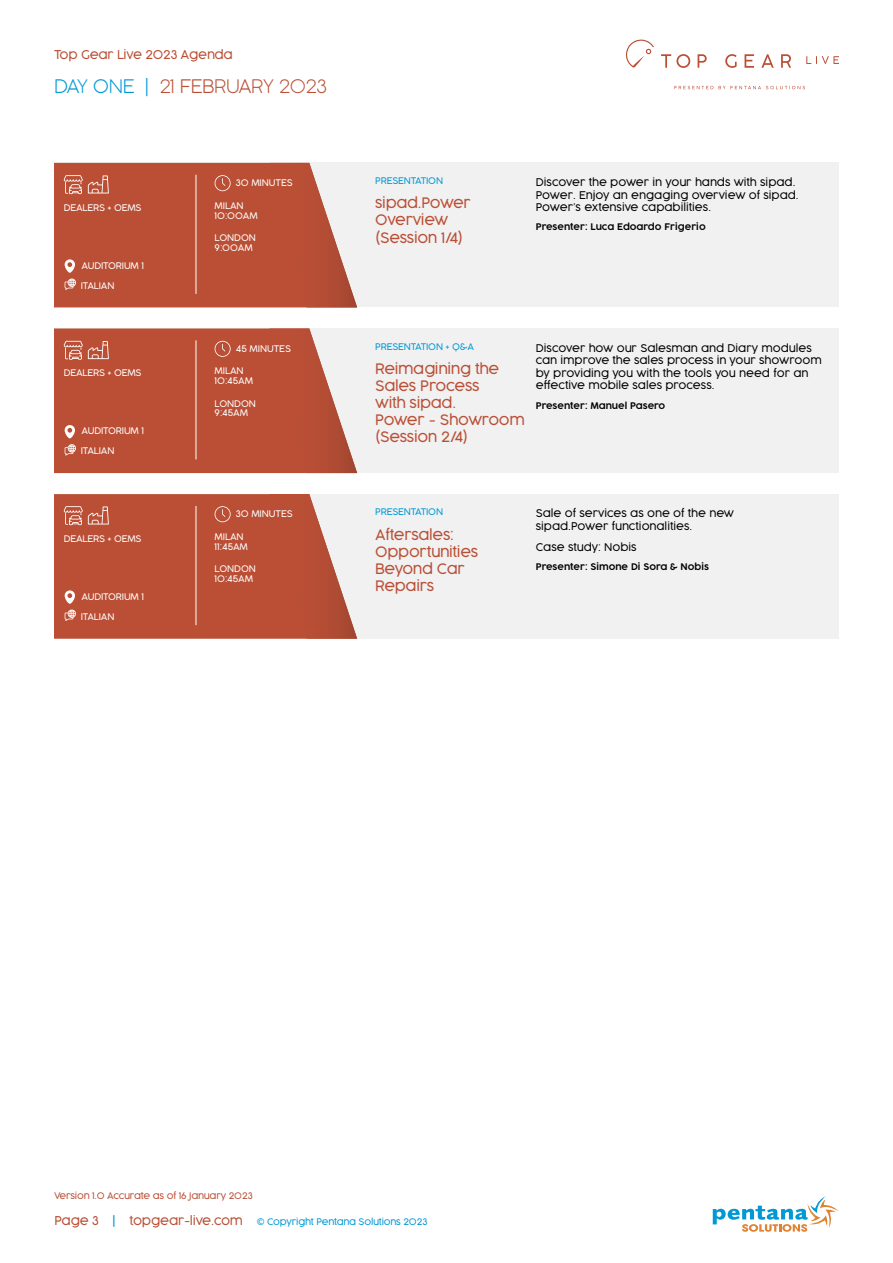
<style>
.page{position:relative;width:893px;height:1263px;background:#fff}
.page>*{position:absolute;margin:0;border:0;box-sizing:border-box;transform-origin:0 0}
.t1{font:200 18.45px "Cocogoose Pro";letter-spacing:-.02em;color:#ba4f35}
.t2{font:300 14.25px/17.1px "Cocogoose Pro";letter-spacing:-.02em;color:#ba4f35}
.t3{font:300 12px "Cocogoose Pro";letter-spacing:-.02em;color:#ba4f35}
.t4{font:300 10.5px/12.6px "Cocogoose Pro";color:#000}
.t5{font:300 9px/9.8px "Cocogoose Pro";letter-spacing:-.02em;color:#fff}
.t6{font:300 9px "Cocogoose Pro";letter-spacing:-.02em;color:#0099d6}
.t7{font:300 9px "Cocogoose Pro";color:#000}
.t8{font:300 9px "Cocogoose Pro";letter-spacing:-.02em;color:#ba4f35}
.s1{color:#0099d6}
.s2{font-size:12px;color:#ba4f35}
.s3{font-size:12px}
</style>
<div class="page">
<div style="left:54px;top:163px;width:785px;height:144px;background:#f1f1f2"></div>
<div style="left:54px;top:328px;width:785px;height:145px;background:#f1f1f2"></div>
<div style="left:54px;top:494px;width:785px;height:144px;background:#f1f1f2"></div>
<svg style="left:713px;top:1196px;width:126px;height:36px"></svg>
<svg style="left:626px;top:39px;width:213px;height:50px"></svg>
<svg style="left:54px;top:163px;width:303px;height:144px;background:#be5d45"></svg>
<svg style="left:54px;top:328px;width:303px;height:145px;background:#be5d46"></svg>
<svg style="left:54px;top:494px;width:303px;height:145px;background:#be5d46"></svg>
<p class="t3" style="left:54px;top:46px;width:180px">Top Gear Live 2023 Agenda</p>
<h1 class="t1" style="left:54px;top:73px;width:274px"><span class="s1">DAY ONE |</span> 21 FEBRUARY 2023</h1>
<p class="t5" style="left:64px;top:202px;width:79px">DEALERS + OEMS</p>
<p class="t5" style="left:81px;top:260px;width:64px">AUDITORIUM 1</p>
<p class="t5" style="left:81px;top:280px;width:35px">ITALIAN</p>
<p class="t5" style="left:64px;top:368px;width:79px">DEALERS + OEMS</p>
<p class="t5" style="left:81px;top:426px;width:64px">AUDITORIUM 1</p>
<p class="t5" style="left:81px;top:446px;width:35px">ITALIAN</p>
<p class="t5" style="left:64px;top:533px;width:79px">DEALERS + OEMS</p>
<p class="t5" style="left:81px;top:591px;width:64px">AUDITORIUM 1</p>
<p class="t5" style="left:81px;top:611px;width:35px">ITALIAN</p>
<p class="t5" style="left:236px;top:178px;width:58px">30 MINUTES</p>
<p class="t5" style="left:215px;top:200px;width:45px">MILAN<br>10:00AM</p>
<p class="t5" style="left:215px;top:233px;width:43px">LONDON<br>9:00AM</p>
<p class="t5" style="left:236px;top:343px;width:57px">45 MINUTES</p>
<p class="t5" style="left:215px;top:366px;width:40px">MILAN<br>10:45AM</p>
<p class="t5" style="left:215px;top:398px;width:43px">LONDON<br>9:45AM</p>
<p class="t5" style="left:236px;top:509px;width:58px">30 MINUTES</p>
<p class="t5" style="left:215px;top:531px;width:35px">MILAN<br>11:45AM</p>
<p class="t5" style="left:215px;top:564px;width:43px">LONDON<br>10:45AM</p>
<p class="t6" style="left:375px;top:174px;width:69px">PRESENTATION</p>
<h2 class="t2" style="left:375px;top:194px;width:97px">sipad.Power<br>Overview (Session 1/4)</h2>
<p class="t4" style="left:536px;top:176px;width:264px">Discover the power in your hands with sipad.<br>Power. Enjoy an engaging overview of sipad.<br>Power’s extensive capabilities.</p>
<p class="t7" style="left:536px;top:221px;width:171px">Presenter: Luca Edoardo Frigerio</p>
<p class="t6" style="left:375px;top:340px;width:100px">PRESENTATION + Q&amp;A</p>
<h2 class="t2" style="left:375px;top:360px;width:151px">Reimagining the<br>Sales Process<br>with sipad.<br>Power - Showroom (Session 2/4)</h2>
<p class="t4" style="left:536px;top:341px;width:287px">Discover how our Salesman and Diary modules can improve the sales process in your showroom by providing you with the tools you need for an effective mobile sales process.</p>
<p class="t7" style="left:536px;top:399px;width:131px">Presenter: Manuel Pasero</p>
<p class="t6" style="left:375px;top:506px;width:69px">PRESENTATION</p>
<h2 class="t2" style="left:375px;top:525px;width:105px">Aftersales:<br>Opportunities<br>Beyond Car<br>Repairs</h2>
<p class="t4" style="left:536px;top:507px;width:200px">Sale of services as one of the new sipad.Power functionalities.</p>
<p class="t4" style="left:536px;top:540px;width:102px">Case study: Nobis</p>
<p class="t7" style="left:536px;top:561px;width:175px">Presenter: Simone Di Sora &amp; Nobis</p>
<p class="t8" style="left:54px;top:1190px;width:200px">Version 1.0 Accurate as of 16 January 2023</p>
<p class="t6" style="left:54px;top:1215px;width:374px"><span class="s2">Page 3</span> <span class="s3">|</span> <span class="s2">topgear-live.com</span> © Copyright Pentana Solutions 2023</p>
</div>
